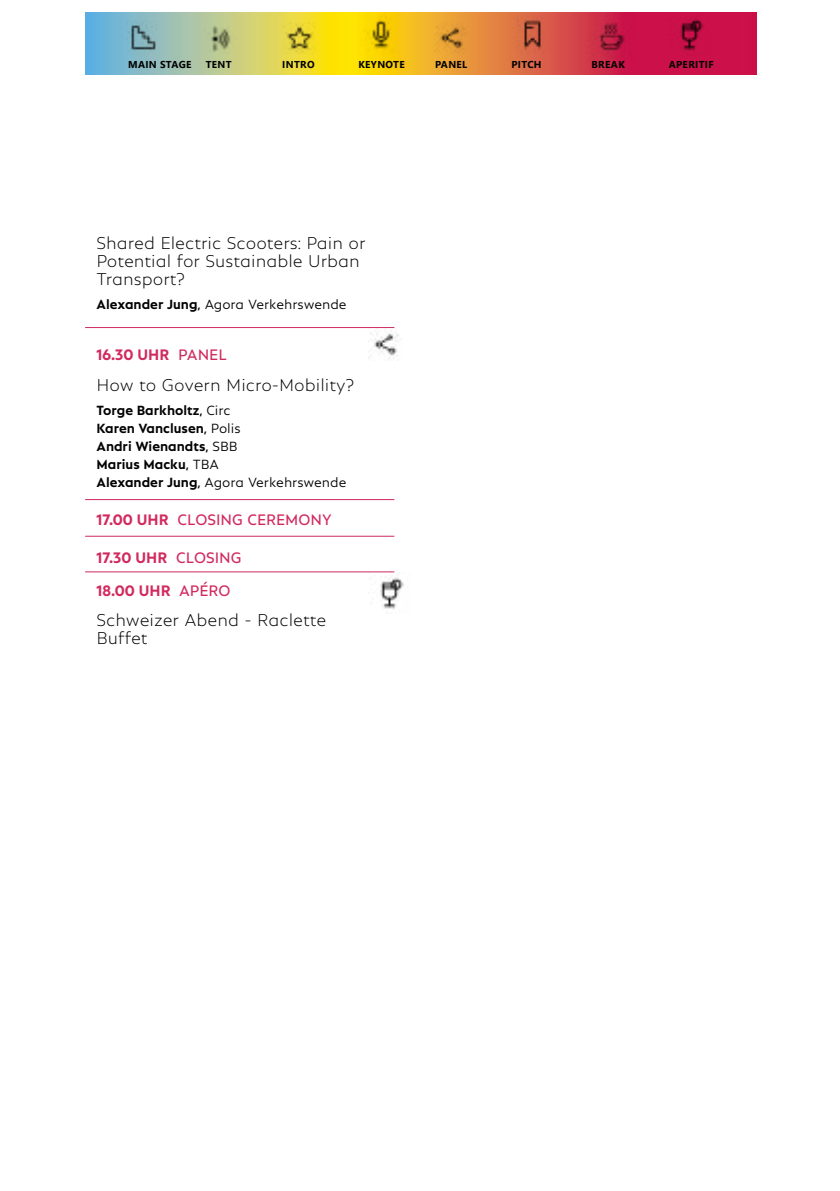
<style>
.page{position:relative;width:840px;height:1191px;background:#fff}
.page>*{position:absolute;margin:0;border:0;box-sizing:border-box;transform-origin:0 0}
.t1{font:200 18px/18px "Neptune";color:#020203}
.t2{font:700 16px/32.8px "Neptune";color:#d12a5f}
.t3{font:16px "Neptune";color:#d12a5f}
.t4{font:700 14px/18px "Neptune";color:#020203}
.t5{font:300 14px "Neptune";color:#020203}
.t6{font:700 10px "Segoe UI";letter-spacing:.035em;color:#000}
.s1{font-weight:700}
.s2{font-weight:400}
.s3{font-weight:300}
</style>
<div class="page">
<hr style="left:85px;top:327px;width:309px;height:1px;background:#d12a5f">
<hr style="left:85px;top:499px;width:309px;height:1px;background:#d12a5f">
<hr style="left:85px;top:571px;width:309px;height:1px;background:#d12a5f">
<img style="left:368px;top:328px;width:33px;height:31px">
<img style="left:368px;top:572px;width:36px;height:37px">
<img style="left:85px;top:13px;width:671px;height:61px">
<img style="left:361px;top:15px;width:39px;height:39px">
<img style="left:283px;top:22px;width:32px;height:32px">
<img style="left:513px;top:16px;width:38px;height:38px">
<img style="left:434px;top:22px;width:34px;height:32px">
<img style="left:586px;top:12px;width:50px;height:49px">
<img style="left:668px;top:14px;width:41px;height:41px">
<img style="left:126px;top:20px;width:35px;height:35px">
<img style="left:204px;top:20px;width:34px;height:35px">
<hr style="left:85px;top:536px;width:309px;height:1px;background:#d12a5f">
<p class="t6" style="left:128px;top:55px;width:65px">MAIN STAGE</p>
<p class="t6" style="left:205px;top:55px;width:27px">TENT</p>
<p class="t6" style="left:282px;top:55px;width:34px">INTRO</p>
<p class="t6" style="left:358px;top:55px;width:48px">KEYNOTE</p>
<p class="t6" style="left:435px;top:55px;width:34px">PANEL</p>
<p class="t6" style="left:511px;top:55px;width:32px">PITCH</p>
<p class="t6" style="left:591px;top:55px;width:35px">BREAK</p>
<p class="t6" style="left:668px;top:55px;width:46px">APERITIF</p>
<p class="t1" style="left:96px;top:234px;width:270px">Shared Electric Scooters: Pain or<br>Potential for Sustainable Urban<br>Transport?</p>
<p class="t5" style="left:96px;top:296px;width:251px"><span class="s1">Alexander Jung</span><span class="s2">,</span> Agora Verkehrswende</p>
<p class="t2" style="left:96px;top:338px;width:132px">16.30 UHR <span class="s2">PANEL</span></p>
<p class="t1" style="left:96px;top:375px;width:259px">How to Govern Micro-Mobility?</p>
<p class="t4" style="left:96px;top:401px;width:251px">Torge Barkholtz<span class="s2">,</span> <span class="s3">Circ<br></span>Karen Vanclusen<span class="s2">,</span> <span class="s3">Polis<br></span>Andri Wienandts<span class="s2">,</span> <span class="s3">SBB<br></span>Marius Macku<span class="s2">,</span> <span class="s3">TBA<br></span>Alexander Jung<span class="s2">,</span> <span class="s3">Agora Verkehrswende</span></p>
<p class="t3" style="left:96px;top:510px;width:237px"><span class="s1">17.00 UHR</span> CLOSING CEREMONY</p>
<p class="t2" style="left:96px;top:541px;width:147px">17.30 UHR <span class="s2">CLOSING<br></span>18.00 UHR <span class="s2">APÉRO</span></p>
<p class="t1" style="left:96px;top:611px;width:231px">Schweizer Abend - Raclette<br>Buffet</p>
</div>
